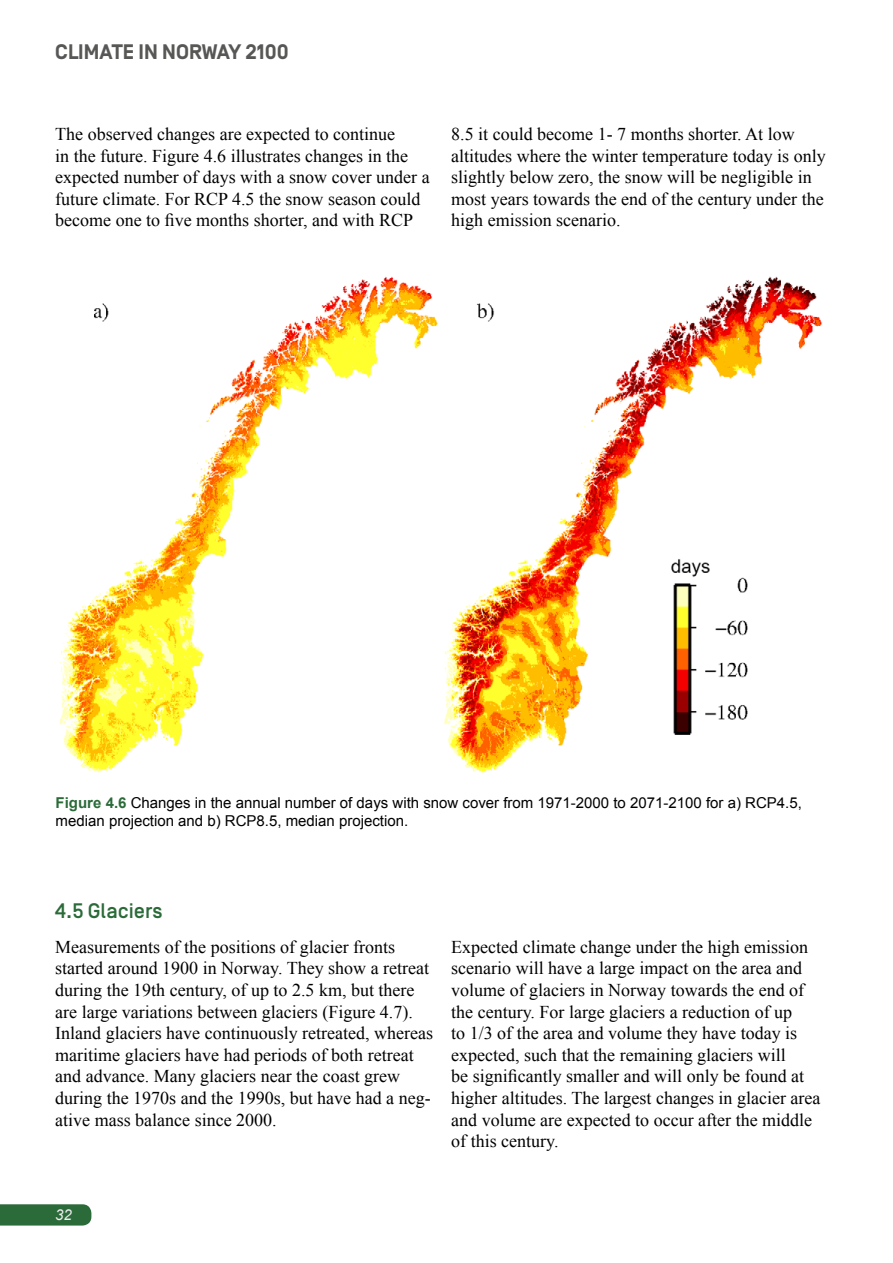
<style>
.page{position:relative;width:893px;height:1263px;background:#fff}
.page>*{position:absolute;margin:0;border:0;box-sizing:border-box;transform-origin:0 0}
.t1{font:700 21px "Simplon BP";color:#575756}
.t2{font:500 21px "Simplon BP";color:#2b6b39}
.t3{font:18px/21.6px "Times New Roman";color:#000}
.t4{font:15px/18px "Arial";color:#000}
.t5{font:italic 15px "Arial";color:#ededed}
.s1{font-weight:700;color:#2b6b39}
</style>
<div class="page">
<div style="left:0;top:1204px;width:91px;height:21px;background:#2b6b39"></div>
<img style="left:59px;top:276px;width:763px;height:497px">
<p class="t1" style="left:55px;top:39px;width:235px">CLIMATE IN NORWAY 2100</p>
<p class="t3" style="left:55px;top:123px;width:376px">The observed changes are expected to continue<br>in the future. Figure 4.6 illustrates changes in the expected number of days with a snow cover under a future climate. For RCP 4.5 the snow season could become one to five months shorter, and with RCP</p>
<p class="t3" style="left:451px;top:123px;width:376px">8.5 it could become 1- 7 months shorter. At low altitudes where the winter temperature today is only slightly below zero, the snow will be negligible in most years towards the end of the century under the high emission scenario.</p>
<p class="t4" style="left:56px;top:794px;width:748px"><span class="s1">Figure 4.6</span> Changes in the annual number of days with snow cover from 1971-2000 to 2071-2100 for a) RCP4.5, median projection and b) RCP8.5, median projection.</p>
<p class="t2" style="left:55px;top:899px;width:109px">4.5 Glaciers</p>
<p class="t3" style="left:55px;top:935px;width:379px">Measurements of the positions of glacier fronts started around 1900 in Norway. They show a retreat during the 19th century, of up to 2.5 km, but there are large variations between glaciers (Figure 4.7).<br>Inland glaciers have continuously retreated, whereas maritime glaciers have had periods of both retreat and advance. Many glaciers near the coast grew during the 1970s and the 1990s, but have had a neg&shy;ative mass balance since 2000.</p>
<p class="t3" style="left:451px;top:935px;width:371px">Expected climate change under the high emission scenario will have a large impact on the area and volume of glaciers in Norway towards the end of the century. For large glaciers a reduction of up<br>to 1/3 of the area and volume they have today is expected, such that the remaining glaciers will<br>be significantly smaller and will only be found at higher altitudes. The largest changes in glacier area and volume are expected to occur after the middle of this century.</p>
<p class="t5" style="left:55px;top:1205px;width:18px">32</p>
</div>
